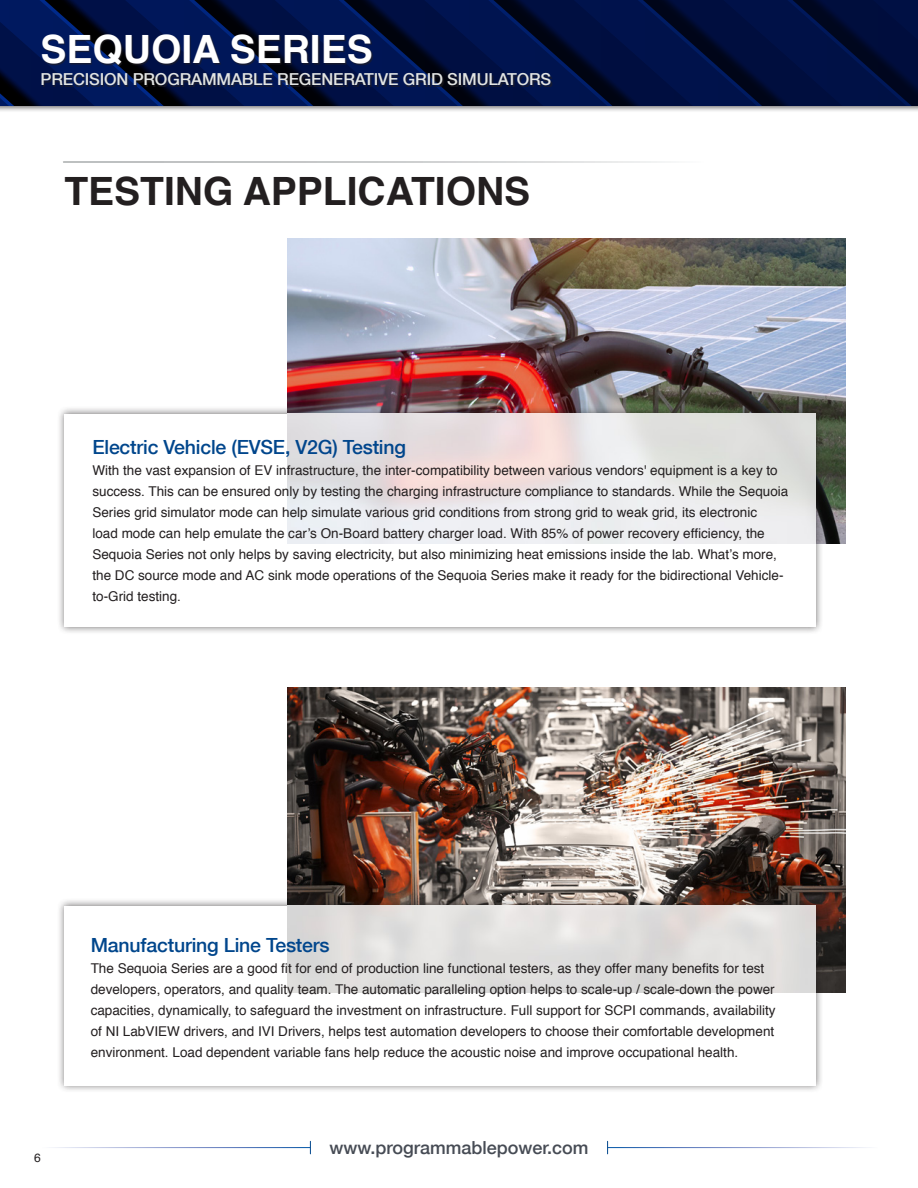
<style>
.page{position:relative;width:918px;height:1188px;background:#fff}
.page>*{position:absolute;margin:0;border:0;box-sizing:border-box;transform-origin:0 0}
.t1{font:700 39px "Helvetica";color:#231f20}
.t2{font:700 39px "Helvetica";color:#fff}
.t3{font:500 19.5px "Helvetica Neue";letter-spacing:-.01em;color:#01468c}
.t4{font:500 18px "Helvetica Neue";color:#464b54}
.t5{font:500 16.5px "Helvetica Neue";letter-spacing:-.01em;color:#e2e4e2}
.t6{font:13.5px/21px "Helvetica";color:#231f20}
.t7{font:12px "Helvetica";color:#231f20}
</style>
<div class="page">
<div style="left:0;top:0;width:918px;height:112px;background:#231f20;opacity:.6"></div>
<svg style="left:839px;top:0;width:79px;height:105px;background:#000d3a"></svg>
<svg style="left:690px;top:0;width:114px;height:105px;background:#000e3d"></svg>
<svg style="left:540px;top:0;width:114px;height:105px;background:#000f3f"></svg>
<svg style="left:391px;top:0;width:113px;height:105px;background:#001046"></svg>
<svg style="left:0;top:0;width:391px;height:105px;background:#001145"></svg>
<div style="left:43px;top:35px;width:509px;height:52px;background:#231f20;opacity:.6"></div>
<svg style="left:310px;top:1141px;width:1px;height:13px"></svg>
<svg style="left:607px;top:1141px;width:1px;height:13px"></svg>
<img style="left:287px;top:239px;width:559px;height:304px">
<img style="left:287px;top:688px;width:559px;height:304px">
<div style="left:57px;top:406px;width:766px;height:228px;background:#231f20;opacity:.6"></div>
<svg style="left:64px;top:414px;width:751px;height:213px"></svg>
<div style="left:57px;top:898px;width:766px;height:195px;background:#231f20;opacity:.6"></div>
<svg style="left:64px;top:906px;width:751px;height:179px"></svg>
<h1 class="t2" style="left:40px;top:25px;width:334px">SEQUOIA SERIES</h1>
<p class="t5" style="left:40px;top:66px;width:512px">PRECISION PROGRAMMABLE REGENERATIVE GRID SIMULATORS</p>
<p class="t1" style="left:64px;top:168px;width:467px">TESTING APPLICATIONS</p>
<p class="t3" style="left:92px;top:431px;width:315px">Electric Vehicle (EVSE, V2G) Testing</p>
<p class="t6" style="left:92px;top:460px;width:697px">With the vast expansion of EV infrastructure, the inter-compatibility between various vendors' equipment is a key to success. This can be ensured only by testing the charging infrastructure compliance to standards. While the Sequoia Series grid simulator mode can help simulate various grid conditions from strong grid to weak grid, its electronic<br>load mode can help emulate the car’s On-Board battery charger load. With 85% of power recovery efficiency, the Sequoia Series not only helps by saving electricity, but also minimizing heat emissions inside the lab. What’s more, the DC source mode and AC sink mode operations of the Sequoia Series make it ready for the bidirectional Vehicle&shy;to-Grid testing.</p>
<p class="t7" style="left:34px;top:1149px;width:8px">6</p>
<p class="t3" style="left:91px;top:929px;width:240px">Manufacturing Line Testers</p>
<p class="t6" style="left:91px;top:958px;width:686px">The Sequoia Series are a good fit for end of production line functional testers, as they offer many benefits for test developers, operators, and quality team. The automatic paralleling option helps to scale-up / scale-down the power capacities, dynamically, to safeguard the investment on infrastructure. Full support for SCPI commands, availability of NI LabVIEW drivers, and IVI Drivers, helps test automation developers to choose their comfortable development environment. Load dependent variable fans help reduce the acoustic noise and improve occupational health.</p>
<h3 class="t4" style="left:329px;top:1133px;width:261px">www.programmablepower.com</h3>
</div>
